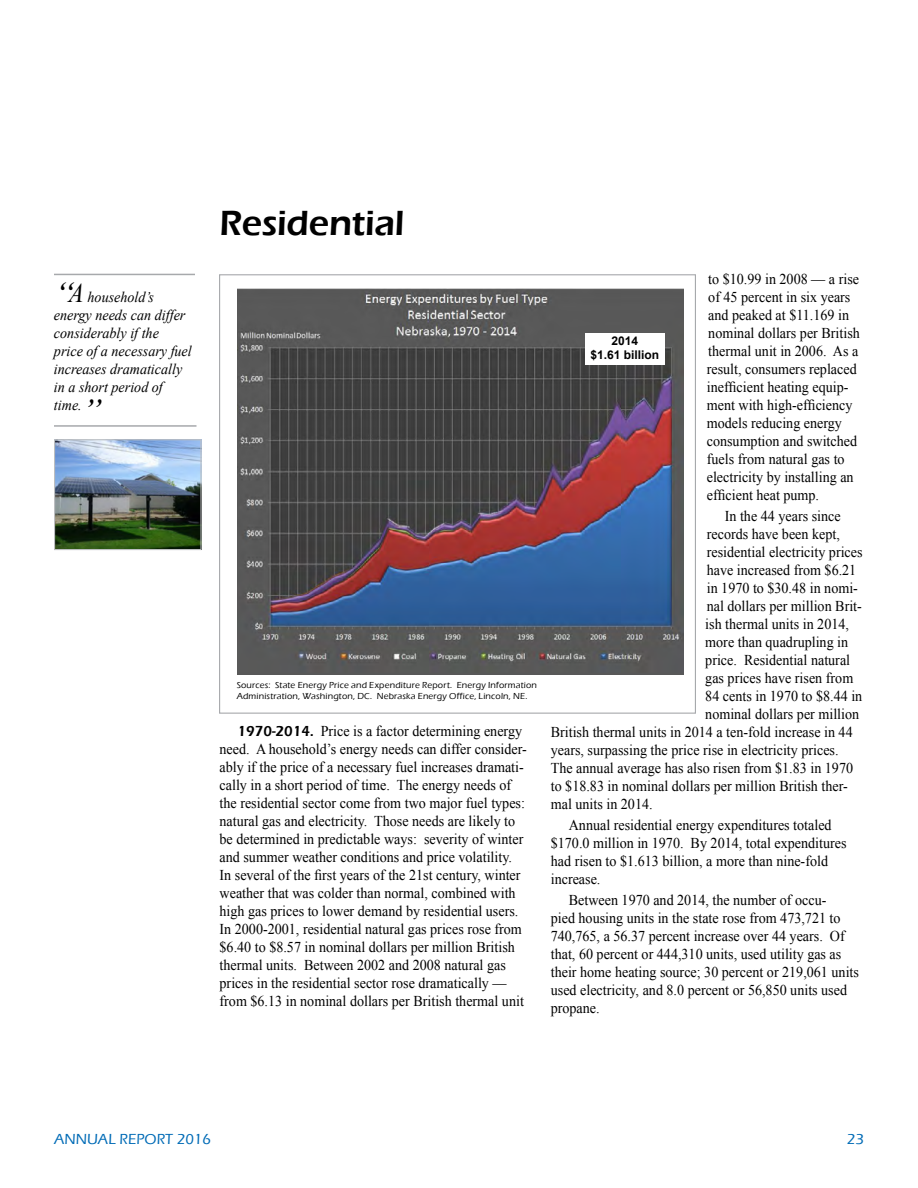
<style>
.page{position:relative;width:918px;height:1188px;background:#fff}
.page>*{position:absolute;margin:0;border:0;box-sizing:border-box;transform-origin:0 0}
.t1{font:600 36px "Eras ITC";letter-spacing:-.005em;color:#000}
.t2{font:italic 36px "Times New Roman";color:#000}
.t3{font:15px/18px "Times New Roman";color:#000;scale:.94 1}
.t4{font:italic 15px/18px "Times New Roman";color:#000;scale:.94 1}
.t5{font:500 15px "Eras ITC";color:#006bb6}
.t6{font:700 12px/13.5px "Arial";color:#000;text-align:center}
.t7{font:500 9px/10.5px "Eras ITC";letter-spacing:.02em;color:#000}
.s1{font-size:36px}
.s2{font-size:27px}
.s3{font-family:"Eras ITC";font-weight:600}
</style>
<div class="page">
<img style="left:237px;top:289px;width:447px;height:386px">
<div style="left:585px;top:333px;width:80px;height:31px;background:#fff"></div>
<hr style="left:54px;top:274px;width:141px;height:1px;background:#a7a9ac">
<hr style="left:54px;top:425px;width:142px;height:2px;background:#a7a9ac">
<img style="left:56px;top:441px;width:144px;height:107px">
<div style="left:54px;top:439px;width:148px;height:111px;border:1px solid #bcbec0"></div>
<p class="t4" style="left:54px;top:288px;width:148px"><span class="s1">“</span><span class="s2">A</span> household’s energy needs can differ considerably if the<br>price of a necessary fuel increases dramatically in a short period of time.</p>
<h1 class="t2" style="left:82px;top:387px;width:22px">”</h1>
<h1 class="t1" style="left:220px;top:203px;width:186px">Residential</h1>
<p class="t7" style="left:237px;top:680px;width:302px">Sources: State Energy Price and Expenditure Report. Energy Information<br>Administration, Washington, DC. Nebraska Energy Office, Lincoln, NE.</p>
<p class="t3" style="left:220px;top:722px;width:328px;text-indent:18px"><span class="s3">1970-2014.</span> Price is a factor determining energy need. A household’s energy needs can differ consider&shy;ably if the price of a necessary fuel increases dramati&shy;cally in a short period of time. The energy needs of the residential sector come from two major fuel types: natural gas and electricity. Those needs are likely to be determined in predictable ways: severity of winter and summer weather conditions and price volatility.<br>In several of the first years of the 21st century, winter weather that was colder than normal, combined with high gas prices to lower demand by residential users.<br>In 2000-2001, residential natural gas prices rose from $6.40 to $8.57 in nominal dollars per million British thermal units. Between 2002 and 2008 natural gas prices in the residential sector rose dramatically — from $6.13 in nominal dollars per British thermal unit</p>
<p class="t3" style="left:707px;top:270px;width:164px">to $10.99 in 2008 — a rise of 45 percent in six years and peaked at $11.169 in nominal dollars per British thermal unit in 2006. As a result, consumers replaced inefficient heating equip&shy;ment with high-efficiency models reducing energy consumption and switched fuels from natural gas to electricity by installing an efficient heat pump.</p>
<p class="t3" style="left:725px;top:507px;width:125px">In the 44 years since</p>
<p class="t3" style="left:707px;top:525px;width:143px">records have been kept,</p>
<p class="t3" style="left:707px;top:543px;width:167px">residential electricity prices</p>
<p class="t3" style="left:707px;top:561px;width:161px">have increased from $6.21</p>
<p class="t3" style="left:707px;top:579px;width:162px">in 1970 to $30.48 in nomi-</p>
<p class="t3" style="left:707px;top:597px;width:166px">nal dollars per million Brit-</p>
<p class="t3" style="left:705px;top:615px;width:154px">ish thermal units in 2014,</p>
<p class="t3" style="left:705px;top:633px;width:154px">more than quadrupling in</p>
<p class="t3" style="left:705px;top:651px;width:156px">price. Residential natural</p>
<p class="t3" style="left:705px;top:669px;width:159px">gas prices have risen from</p>
<p class="t3" style="left:705px;top:687px;width:169px">84 cents in 1970 to $8.44 in</p>
<p class="t3" style="left:705px;top:705px;width:165px">nominal dollars per million</p>
<p class="t3" style="left:551px;top:723px;width:323px">British thermal units in 2014 a ten-fold increase in 44</p>
<p class="t3" style="left:551px;top:741px;width:308px">years, surpassing the price rise in electricity prices.</p>
<p class="t3" style="left:551px;top:759px;width:323px">The annual average has also risen from $1.83 in 1970</p>
<p class="t3" style="left:551px;top:777px;width:317px">to $18.83 in nominal dollars per million British ther-</p>
<p class="t3" style="left:551px;top:795px;width:110px">mal units in 2014.</p>
<p class="t3" style="left:551px;top:816px;width:316px;text-indent:18px">Annual residential energy expenditures totaled $170.0 million in 1970. By 2014, total expenditures had risen to $1.613 billion, a more than nine-fold increase.</p>
<p class="t3" style="left:551px;top:891px;width:329px;text-indent:18px">Between 1970 and 2014, the number of occu-<br>pied housing units in the state rose from 473,721 to 740,765, a 56.37 percent increase over 44 years. Of that, 60 percent or 444,310 units, used utility gas as their home heating source; 30 percent or 219,061 units used electricity, and 8.0 percent or 56,850 units used propane.</p>
<p class="t6" style="left:591px;top:335px;width:70px">2014<br>$1.61 billion</p>
<p class="t5" style="left:54px;top:1131px;width:159px">ANNUAL REPORT 2016</p>
<p class="t5" style="left:847px;top:1131px;width:19px">23</p>
</div>
